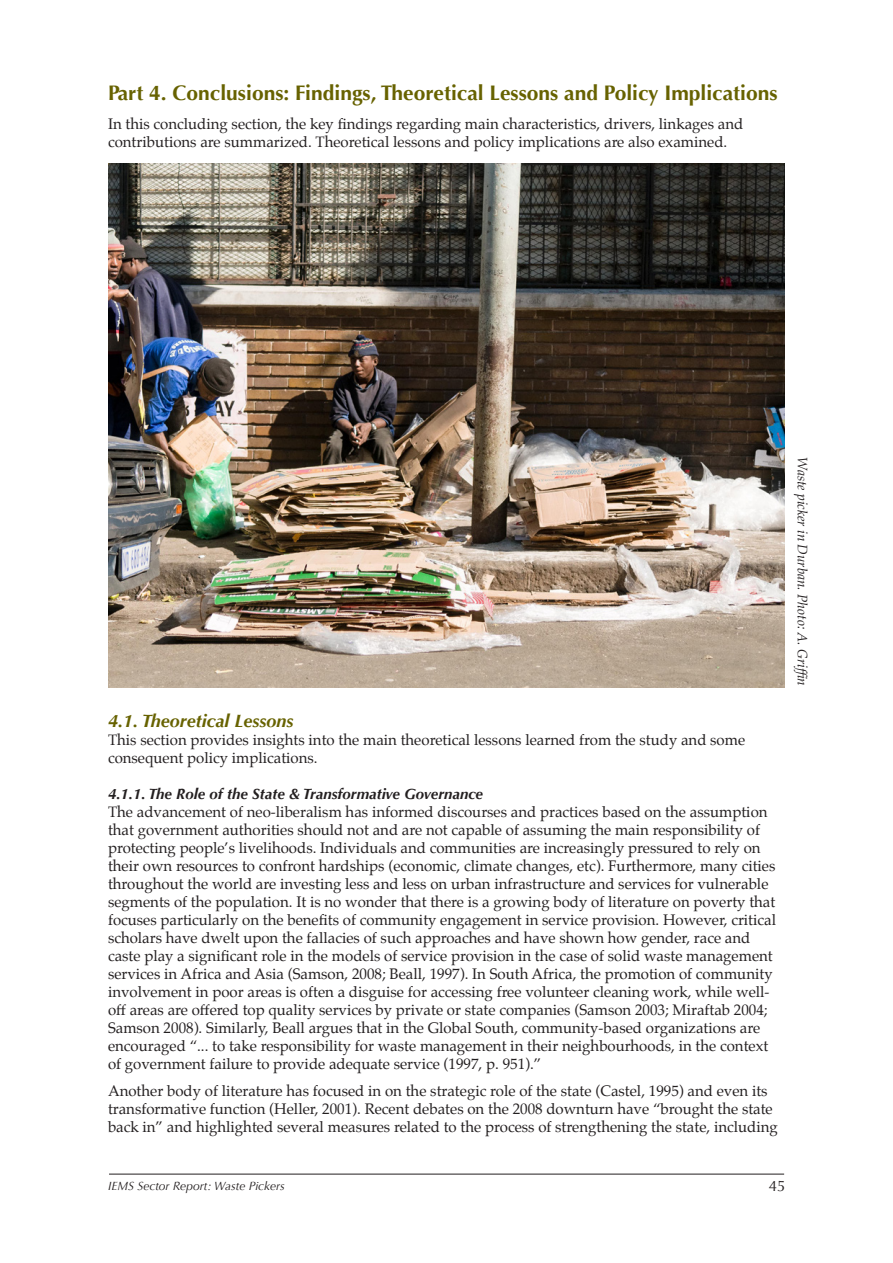
<style>
.page{position:relative;width:893px;height:1263px;background:#fff}
.page>*{position:absolute;margin:0;border:0;box-sizing:border-box;transform-origin:0 0}
.Heading{font:700 21px "Optima";color:#676200}
.Sub_Heading{font:italic 700 18px "Optima";color:#676200}
.Main_Body_Text{font:15px/18px "Palatino";color:#231f20}
.SubSub_Heading{font:italic 700 15px "Optima";color:#231f20}
.t1{font:15px "Optima";color:#231f20}
.Credit{font:italic 13.5px "Palatino";color:#231f20}
.t2{font:italic 12px "Optima";color:#231f20}
</style>
<div class="page">
<hr style="left:109px;top:1174px;width:675px;height:1px;background:#231f20">
<img style="left:108px;top:164px;width:677px;height:523px">
<p class="Heading" style="left:108px;top:81px;width:671px">Part 4. Conclusions: Findings, Theoretical Lessons and Policy Implications</p>
<p class="Main_Body_Text" style="left:108px;top:115px;width:637px">In this concluding section, the key findings regarding main characteristics, drivers, linkages and contributions are summarized. Theoretical lessons and policy implications are also examined.</p>
<p class="Sub_Heading" style="left:108px;top:710px;width:187px">4.1. Theoretical Lessons</p>
<p class="Main_Body_Text" style="left:108px;top:730px;width:639px">This section provides insights into the main theoretical lessons learned from the study and some consequent policy implications.</p>
<p class="SubSub_Heading" style="left:108px;top:784px;width:377px">4.1.1. The Role of the State &amp; Transformative Governance</p>
<p class="Main_Body_Text" style="left:108px;top:802px;width:670px">The advancement of neo-liberalism has informed discourses and practices based on the assumption that government authorities should not and are not capable of assuming the main responsibility of protecting people’s livelihoods. Individuals and communities are increasingly pressured to rely on their own resources to confront hardships (economic, climate changes, etc). Furthermore, many cities throughout the world are investing less and less on urban infrastructure and services for vulnerable segments of the population. It is no wonder that there is a growing body of literature on poverty that focuses particularly on the benefits of community engagement in service provision. However, critical scholars have dwelt upon the fallacies of such approaches and have shown how gender, race and caste play a significant role in the models of service provision in the case of solid waste management services in Africa and Asia (Samson, 2008; Beall, 1997). In South Africa, the promotion of community involvement in poor areas is often a disguise for accessing free volunteer cleaning work, while well&shy;off areas are offered top quality services by private or state companies (Samson 2003; Miraftab 2004; Samson 2008). Similarly, Beall argues that in the Global South, community-based organizations are encouraged “... to take responsibility for waste management in their neighbourhoods, in the context of government failure to provide adequate service (1997, p. 951).”</p>
<p class="Main_Body_Text" style="left:108px;top:1081px;width:671px">Another body of literature has focused in on the strategic role of the state (Castel, 1995) and even its transformative function (Heller, 2001). Recent debates on the 2008 downturn have “brought the state back in” and highlighted several measures related to the process of strengthening the state, including</p>
<p class="Credit" style="left:814px;top:457px;width:230px;rotate:90deg">Waste picker in Durban. Photo: A. Griffin</p>
<p class="t2" style="left:108px;top:1179px;width:178px">IEMS Sector Report: Waste Pickers</p>
<p class="t1" style="left:769px;top:1177px;width:18px">45</p>
</div>
